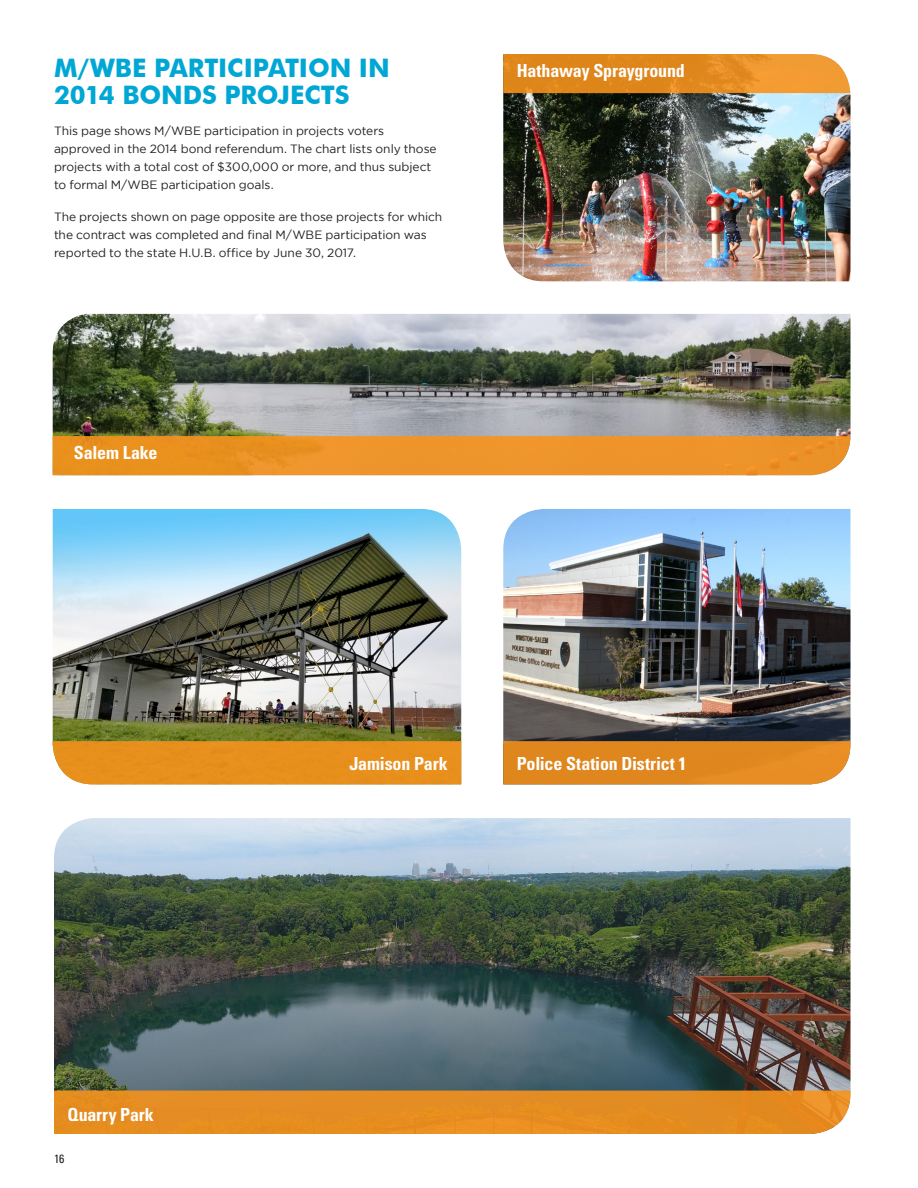
<style>
.page{position:relative;width:918px;height:1188px;background:#fff}
.page>*{position:absolute;margin:0;border:0;box-sizing:border-box;transform-origin:0 0}
.WMain_Body{font:700 25.5px "Futura BT";letter-spacing:-.005em;color:#00a7d5}
.WMain_Body-2{font:700 condensed 18px "Univers LT Std";letter-spacing:-.01em;color:#fff}
.WMain_Body-3{font:12px/18px "Gotham";letter-spacing:-.005em;color:#231f20}
.t1{font:condensed 12px "Univers";color:#231f20}
</style>
<div class="page">
<img style="left:53px;top:314px;width:797px;height:121px">
<img style="left:503px;top:94px;width:347px;height:187px">
<img style="left:53px;top:509px;width:408px;height:232px">
<div style="left:53px;top:741px;width:408px;height:43px;background:#e8901d"></div>
<img style="left:503px;top:509px;width:347px;height:232px">
<div style="left:503px;top:741px;width:347px;height:43px;background:#e0871e"></div>
<svg style="left:503px;top:54px;width:347px;height:40px;background:#e28e29"></svg>
<svg style="left:53px;top:435px;width:797px;height:40px;background:#e9932b"></svg>
<img style="left:54px;top:818px;width:796px;height:273px">
<div style="left:54px;top:1091px;width:796px;height:43px;background:#e58d22"></div>
<p class="WMain_Body" style="left:54px;top:52px;width:337px">M/WBE PARTICIPATION IN</p>
<p class="WMain_Body-2" style="left:517px;top:59px;width:170px">Hathaway Sprayground</p>
<p class="WMain_Body" style="left:54px;top:79px;width:297px">2014 BONDS PROJECTS</p>
<p class="WMain_Body-3" style="left:54px;top:122px;width:384px">This page shows M/WBE participation in projects voters approved in the 2014 bond referendum. The chart lists only those projects with a total cost of $300,000 or more, and thus subject to formal M/WBE participation goals.</p>
<p class="WMain_Body-3" style="left:54px;top:207px;width:390px">The projects shown on page opposite are those projects for which the contract was completed and final M/WBE participation was reported to the state H.U.B. office by June 30, 2017.</p>
<p class="WMain_Body-2" style="left:74px;top:442px;width:85px">Salem Lake</p>
<p class="WMain_Body-2" style="left:68px;top:1103px;width:88px">Quarry Park</p>
<p class="t1" style="left:54px;top:1151px;width:12px">16</p>
<p class="WMain_Body-2" style="left:349px;top:752px;width:100px">Jamison Park</p>
<p class="WMain_Body-2" style="left:517px;top:752px;width:171px">Police Station District 1</p>
</div>
